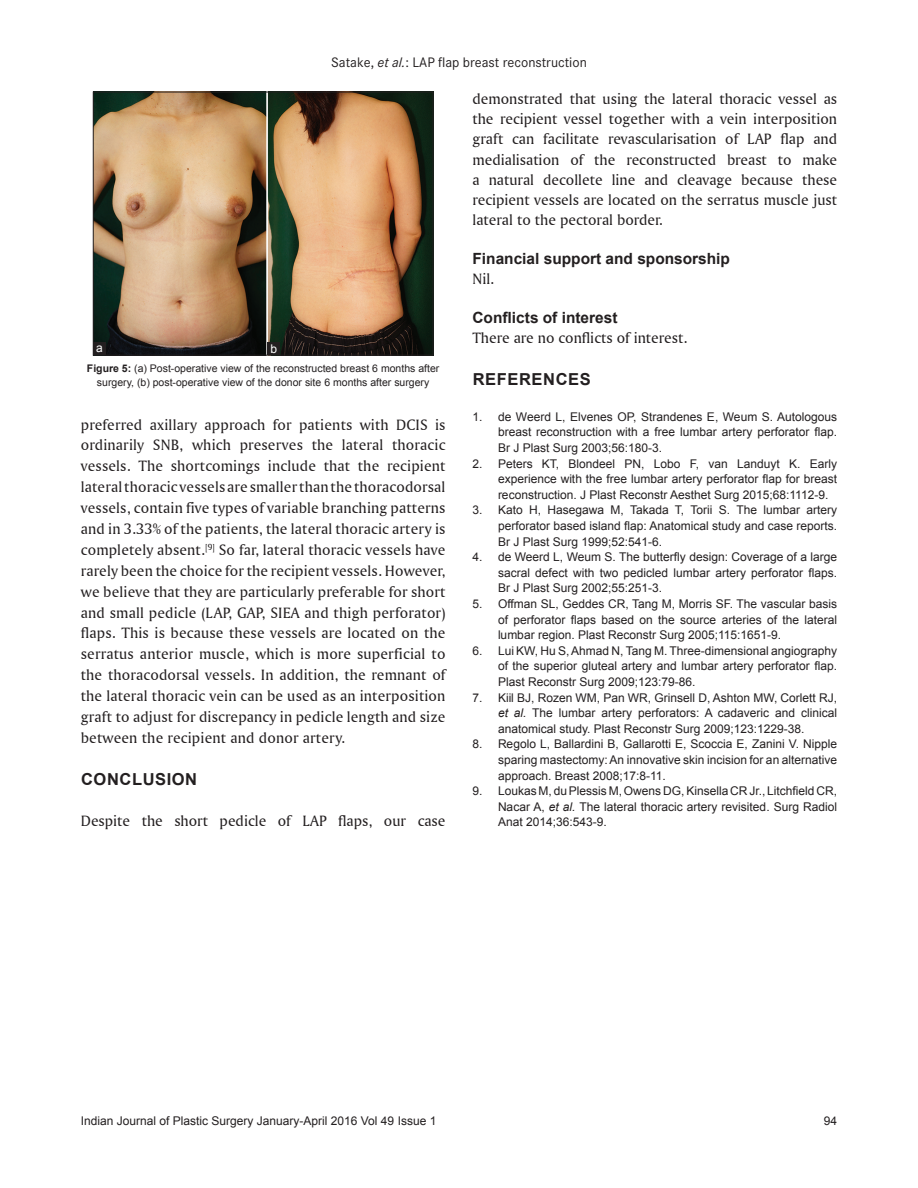
<style>
.page{position:relative;width:918px;height:1188px;background:#fff}
.page>*{position:absolute;margin:0;border:0;box-sizing:border-box;transform-origin:0 0}
.t1{font:700 16.5px "Arial";letter-spacing:.035em;color:#231f20}
.TX{font:15.75px/20.9px "Amerigo BT Roman A";color:#231f20;text-align:justify}
.t2{font:700 15.45px "Arial";color:#231f20}
.t3{font:13.5px "Corporate SBQ";color:#231f20}
.REF{font:12px/15.6px "Arial";color:#231f20;text-align:justify}
.LABEL{font:12px "Arial";color:#fff}
.FGC{font:10.5px/13.6px "Arial";color:#231f20;text-align:center}
.s1{font-style:italic}
.s2{font-weight:700}
</style>
<div class="page">
<img style="left:95px;top:94px;width:336px;height:259px">
<div style="left:93px;top:92px;width:340px;height:263px;border:1px solid #231f20"></div>
<div style="left:93px;top:343px;width:13px;height:12px;background:#231f20"></div>
<div style="left:268px;top:343px;width:12px;height:12px;background:#231f20"></div>
<p class="t3" style="left:331px;top:54px;width:257px">Satake, <span class="s1">et al.</span>: LAP flap breast reconstruction</p>
<p class="LABEL" style="left:96px;top:340px;width:8px">a</p>
<p class="LABEL" style="left:271px;top:341px;width:8px">b</p>
<p class="FGC" style="left:87px;top:361px;width:354px"><span class="s2">Figure 5:</span> (a) Post‑operative view of the reconstructed breast 6 months after surgery, (b) post‑operative view of the donor site 6 months after surgery</p>
<p class="TX" style="left:81px;top:414px;width:366px">preferred axillary approach for patients with DCIS is ordinarily SNB, which preserves the lateral thoracic vessels. The shortcomings include that the recipient lateral thoracic vessels are smaller than the thoracodorsal vessels, contain five types of variable branching patterns and in 3.33% of the patients, the lateral thoracic artery is completely absent.<sup>[9]</sup> So far, lateral thoracic vessels have rarely been the choice for the recipient vessels. However, we believe that they are particularly preferable for short and small pedicle (LAP, GAP, SIEA and thigh perforator) flaps. This is because these vessels are located on the serratus anterior muscle, which is more superficial to the thoracodorsal vessels. In addition, the remnant of the lateral thoracic vein can be used as an interposition graft to adjust for discrepancy in pedicle length and size between the recipient and donor artery.</p>
<h1 class="t1" style="left:81px;top:768px;width:118px">CONCLUSION</h1>
<p class="TX" style="left:81px;top:810px;width:366px">Despite the short pedicle of LAP flaps, our case</p>
<p class="TX" style="left:472px;top:88px;width:366px;line-height:20.2px">demonstrated that using the lateral thoracic vessel as the recipient vessel together with a vein interposition graft can facilitate revascularisation of LAP flap and medialisation of the reconstructed breast to make a natural decollete line and cleavage because these recipient vessels are located on the serratus muscle just lateral to the pectoral border.</p>
<h2 class="t2" style="left:472px;top:248px;width:259px">Financial support and sponsorship</h2>
<p class="TX" style="left:472px;top:268px;width:23px">Nil.</p>
<h2 class="t2" style="left:472px;top:307px;width:147px">Conflicts of interest</h2>
<p class="TX" style="left:472px;top:327px;width:216px">There are no conflicts of interest.</p>
<h1 class="t1" style="left:473px;top:367px;width:119px">REFERENCES</h1>
<p class="REF" style="left:498px;top:409px;width:341px;text-indent:-26px">1. de Weerd L, Elvenes OP, Strandenes E, Weum S. Autologous breast reconstruction with a free lumbar artery perforator flap.<br>Br J Plast Surg 2003;56:180‑3.</p>
<p class="REF" style="left:498px;top:455px;width:341px;text-indent:-26px">2. Peters KT, Blondeel PN, Lobo F, van Landuyt K. Early experience with the free lumbar artery perforator flap for breast reconstruction. J Plast Reconstr Aesthet Surg 2015;68:1112‑9.</p>
<p class="REF" style="left:498px;top:502px;width:341px;text-indent:-26px">3. Kato H, Hasegawa M, Takada T, Torii S. The lumbar artery perforator based island flap: Anatomical study and case reports.<br>Br J Plast Surg 1999;52:541‑6.</p>
<p class="REF" style="left:498px;top:549px;width:341px;text-indent:-26px">4. de Weerd L, Weum S. The butterfly design: Coverage of a large sacral defect with two pedicled lumbar artery perforator flaps.<br>Br J Plast Surg 2002;55:251‑3.</p>
<p class="REF" style="left:498px;top:596px;width:341px;text-indent:-26px">5. Offman SL, Geddes CR, Tang M, Morris SF. The vascular basis of perforator flaps based on the source arteries of the lateral lumbar region. Plast Reconstr Surg 2005;115:1651‑9.</p>
<p class="REF" style="left:498px;top:643px;width:341px;text-indent:-26px">6. Lui KW, Hu S, Ahmad N, Tang M. Three‑dimensional angiography of the superior gluteal artery and lumbar artery perforator flap.<br>Plast Reconstr Surg 2009;123:79‑86.</p>
<p class="REF" style="left:498px;top:689px;width:341px;text-indent:-26px">7. Kiil BJ, Rozen WM, Pan WR, Grinsell D, Ashton MW, Corlett RJ, <span class="s1">et al.</span> The lumbar artery perforators: A cadaveric and clinical anatomical study. Plast Reconstr Surg 2009;123:1229‑38.</p>
<p class="REF" style="left:498px;top:736px;width:341px;text-indent:-26px">8. Regolo L, Ballardini B, Gallarotti E, Scoccia E, Zanini V. Nipple sparing mastectomy: An innovative skin incision for an alternative approach. Breast 2008;17:8‑11.</p>
<p class="REF" style="left:498px;top:783px;width:341px;text-indent:-26px">9. Loukas M, du Plessis M, Owens DG, Kinsella CR Jr., Litchfield CR, Nacar A, <span class="s1">et al.</span> The lateral thoracic artery revisited. Surg Radiol Anat 2014;36:543‑9.</p>
<p class="REF" style="left:81px;top:1113px;width:357px">Indian Journal of Plastic Surgery January-April 2016 Vol 49 Issue 1</p>
<p class="REF" style="left:824px;top:1113px;width:15px">94</p>
</div>
